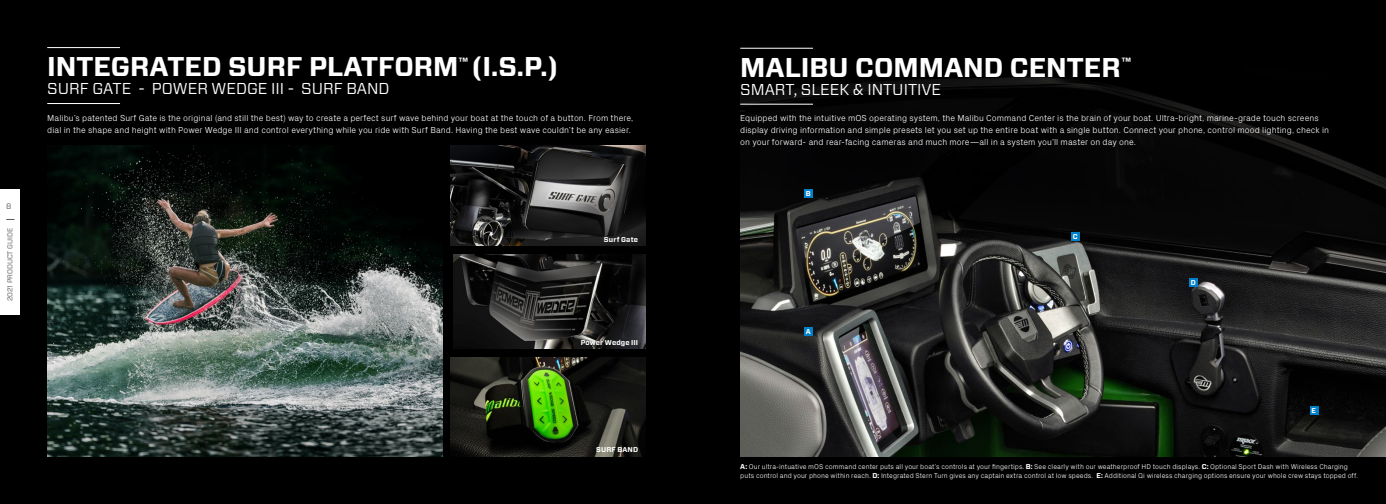
<style>
.page{position:relative;width:1386px;height:504px;background:#fff}
.page>*{position:absolute;margin:0;border:0;box-sizing:border-box;transform-origin:0 0}
.t1{font:700 27.12px "Forza";color:#fff}
.t2{font:15.75px "Forza";color:#fff}
.t3{font:700 10.5px "Forza";color:#fff}
.t4{font:300 8.75px/12.2px "Px Grotesk";letter-spacing:.005em;color:#fff}
.t5{font:7.88px "Forza";color:#58595b}
.t6{font:300 7px/8.8px "Px Grotesk";letter-spacing:.005em;color:#fff}
.t7{font:700 7px "Forza";letter-spacing:.015em;color:#fff}
.t8{font:7px "Forza";color:#58595b}
.s1{font-family:"Forza";font-weight:700}
</style>
<div class="page">
<div style="left:693px;top:0;width:693px;height:504px;background:#000"></div>
<div style="left:0;top:0;width:693px;height:504px;background:#000"></div>
<img style="left:740px;top:47px;width:646px;height:410px">
<img style="left:450px;top:146px;width:196px;height:100px">
<img style="left:453px;top:254px;width:193px;height:95px">
<img style="left:450px;top:357px;width:196px;height:100px">
<hr style="left:47px;top:47px;width:73px;height:1px;background:#fff">
<hr style="left:47px;top:103px;width:73px;height:1px;background:#fff">
<hr style="left:740px;top:48px;width:73px;height:1px;background:#fff">
<hr style="left:740px;top:104px;width:73px;height:1px;background:#fff">
<div style="left:1189px;top:278px;width:9px;height:9px;background:#0081c9"></div>
<div style="left:804px;top:189px;width:9px;height:8px;background:#0081c9"></div>
<div style="left:1071px;top:232px;width:9px;height:9px;background:#0081c9"></div>
<div style="left:1310px;top:406px;width:9px;height:8px;background:#0081c9"></div>
<div style="left:804px;top:327px;width:9px;height:8px;background:#0081c9"></div>
<img style="left:47px;top:145px;width:396px;height:312px">
<div style="left:0;top:189px;width:20px;height:126px;background:#fff"></div>
<p class="t5" style="left:6px;top:201px;width:7px">8</p>
<p class="t8" style="left:5px;top:301px;width:75px;rotate:-90deg">2021 PRODUCT GUIDE</p>
<h1 class="t1" style="left:47px;top:49px;width:513px">INTEGRATED SURF PLATFORM (I.S.P.)</h1>
<h2 class="t2" style="left:47px;top:78px;width:344px">SURF GATE - POWER WEDGE III - SURF BAND</h2>
<p class="t4" style="left:47px;top:111px;width:588px">Malibu’s patented Surf Gate is the original (and still the best) way to create a perfect surf wave behind your boat at the touch of a button. From there, dial in the shape and height with Power Wedge III and control everything while you ride with Surf Band. Having the best wave couldn’t be any easier.</p>
<p class="t3" style="left:459px;top:55px;width:11px">™</p>
<p class="t3" style="left:1121px;top:55px;width:11px">™</p>
<h1 class="t1" style="left:740px;top:49px;width:382px">MALIBU COMMAND CENTER</h1>
<h2 class="t2" style="left:740px;top:79px;width:202px">SMART, SLEEK &amp; INTUITIVE</h2>
<p class="t4" style="left:740px;top:111px;width:590px">Equipped with the intuitive mOS operating system, the Malibu Command Center is the brain of your boat. Ultra-bright, marine-grade touch screens display driving information and simple presets let you set up the entire boat with a single button. Connect your phone, control mood lighting, check in on your forward- and rear-facing cameras and much more—all in a system you’ll master on day one.</p>
<p class="t7" style="left:604px;top:234px;width:36px">Surf Gate</p>
<p class="t7" style="left:581px;top:338px;width:59px">Power Wedge III</p>
<p class="t7" style="left:596px;top:445px;width:43px">SURF BAND</p>
<p class="t7" style="left:806px;top:189px;width:6px">B</p>
<p class="t7" style="left:806px;top:327px;width:6px">A</p>
<p class="t7" style="left:1073px;top:232px;width:6px">C</p>
<p class="t7" style="left:1191px;top:278px;width:7px">D</p>
<p class="t7" style="left:1311px;top:406px;width:6px">E</p>
<p class="t6" style="left:740px;top:462px;width:619px"><span class="s1">A:</span> Our ultra-intuative mOS command center puts all your boat’s controls at your fingertips. <span class="s1">B:</span> See clearly with our weatherproof HD touch displays. <span class="s1">C:</span> Optional Sport Dash with Wireless Charging puts control and your phone within reach. <span class="s1">D:</span> Integrated Stern Turn gives any captain extra control at low speeds. <span class="s1">E:</span> Additional Qi wireless charging options ensure your whole crew stays topped off.</p>
</div>
